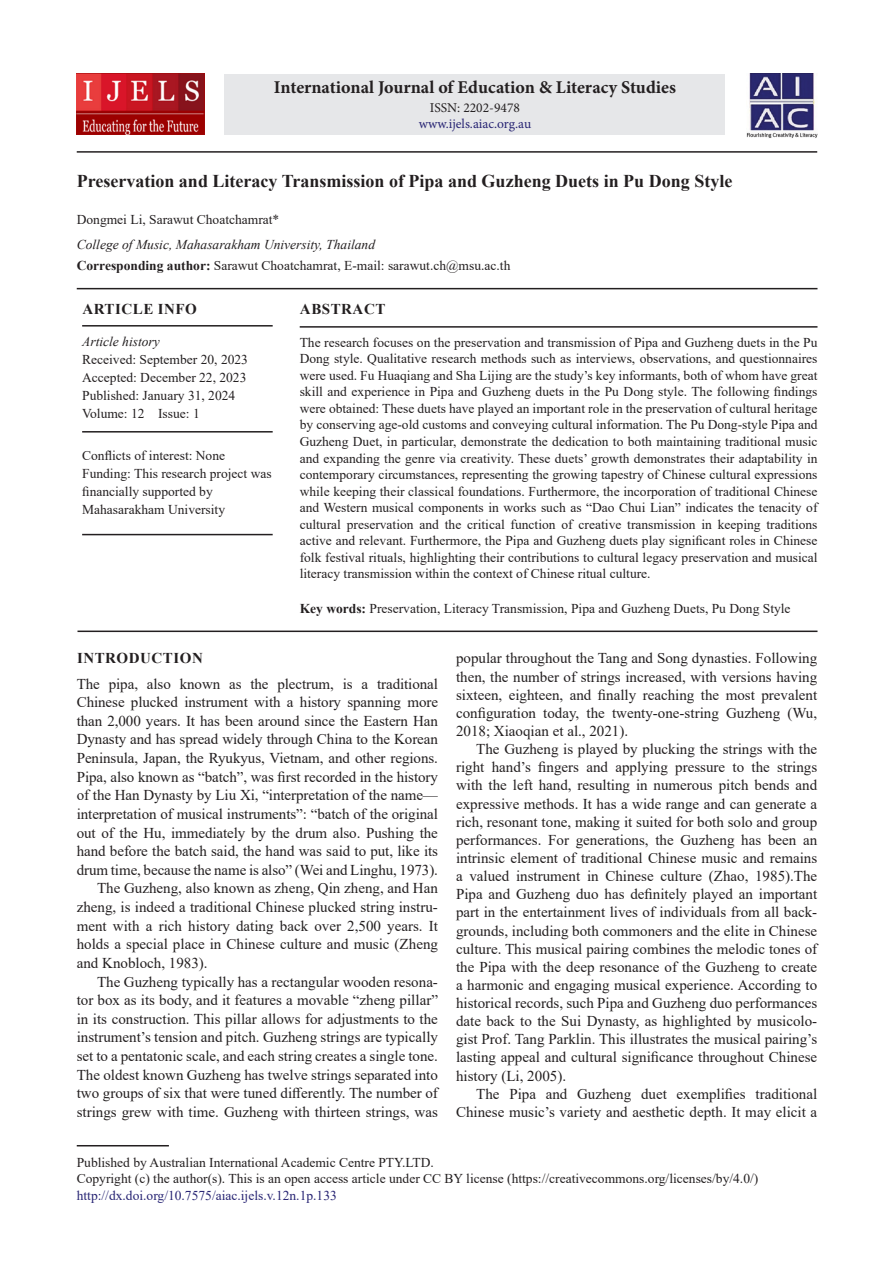
<style>
.page{position:relative;width:894px;height:1263px;background:#fff}
.page>*{position:absolute;margin:0;border:0;box-sizing:border-box;transform-origin:0 0}
.AT{font:700 18px "Times New Roman";color:#231f20}
.J_Name{font:700 18px "Minion Pro";color:#231f20}
.TX{font:15px/18.1px "Times New Roman";color:#231f20;text-align:justify}
.TXFL{font:15px/18.6px "Times New Roman";letter-spacing:-.005em;color:#231f20;text-align:justify}
.ART_INFO{font:700 15px "Times New Roman";letter-spacing:.035em;color:#231f20}
.ABSH{font:700 15px "Times New Roman";letter-spacing:.035em;color:#231f20}
.ABS{font:13.5px/16.5px "Times New Roman";color:#231f20;text-align:justify}
.PUB_Details{font:13.5px/16.5px "Times New Roman";color:#231f20}
.HIS{font:13.5px/18px "Times New Roman";color:#231f20}
.HIS_1{font:13.5px/18px "Times New Roman";color:#231f20}
.KWD{font:13.5px "Times New Roman";color:#231f20}
.ADD{font:13.5px "Times New Roman";color:#231f20}
.AFF{font:italic 13.5px "Times New Roman";color:#231f20}
.AU{font:13.5px "Times New Roman";color:#231f20}
.ISSN_Web{font:13.5px "Minion Pro";letter-spacing:-.005em;color:#282574}
.ISSN_Num{font:13.5px "Minion Pro";color:#231f20}
.s1{font-weight:700}
.s2{font-style:italic}
.s3{color:#282574}
</style>
<div class="page">
<hr style="left:77px;top:1145px;width:92px;height:1px;background:#231f20">
<div style="left:224px;top:74px;width:501px;height:60px;background:#e6e7e9"></div>
<img style="left:746px;top:73px;width:70px;height:65px">
<img style="left:77px;top:73px;width:127px;height:61px">
<hr style="left:77px;top:288px;width:740px;height:1px;background:#231f20">
<hr style="left:299px;top:326px;width:518px;height:2px;background:#231f20">
<hr style="left:77px;top:630px;width:740px;height:2px;background:#231f20">
<hr style="left:77px;top:151px;width:739px;height:2px;background:#231f20">
<hr style="left:82px;top:325px;width:190px;height:1px;background:#231f20">
<hr style="left:82px;top:431px;width:190px;height:1px;background:#231f20">
<hr style="left:82px;top:534px;width:190px;height:1px;background:#231f20">
<p class="J_Name" style="left:274px;top:75px;width:403px">International Journal of Education &amp; Literacy Studies</p>
<p class="ISSN_Num" style="left:429px;top:98px;width:92px">ISSN: 2202-9478</p>
<p class="ISSN_Web" style="left:418px;top:115px;width:114px">www.ijels.aiac.org.au</p>
<p class="AT" style="left:77px;top:168px;width:657px">Preservation and Literacy Transmission of Pipa and Guzheng Duets in Pu Dong Style</p>
<p class="AU" style="left:77px;top:210px;width:204px">Dongmei Li, Sarawut Choatchamrat*</p>
<p class="AFF" style="left:77px;top:236px;width:300px">College of Music, Mahasarakham University, Thailand</p>
<p class="ADD" style="left:77px;top:256px;width:435px"><span class="s1">Corresponding author:</span> Sarawut Choatchamrat, E-mail: sarawut.ch@msu.ac.th</p>
<p class="ART_INFO" style="left:82px;top:298px;width:116px">ARTICLE INFO</p>
<p class="HIS" style="left:82px;top:332px;width:167px"><span class="s2">Article history<br></span>Received: September 20, 2023</p>
<p class="HIS" style="left:82px;top:368px;width:166px">Accepted: December 22, 2023</p>
<p class="HIS" style="left:82px;top:386px;width:154px">Published: January 31, 2024<br>Volume: 12 Issue: 1</p>
<p class="HIS_1" style="left:82px;top:445px;width:191px">Conflicts of interest: None<br>Funding: This research project was financially supported by<br>Mahasarakham University</p>
<p class="ABSH" style="left:300px;top:298px;width:87px">ABSTRACT</p>
<p class="ABS" style="left:299px;top:334px;width:519px">The research focuses on the preservation and transmission of Pipa and Guzheng duets in the Pu Dong style. Qualitative research methods such as interviews, observations, and questionnaires were used. Fu Huaqiang and Sha Lijing are the study’s key informants, both of whom have great skill and experience in Pipa and Guzheng duets in the Pu Dong style. The following findings were obtained: These duets have played an important role in the preservation of cultural heritage by conserving age-old customs and conveying cultural information. The Pu Dong-style Pipa and Guzheng Duet, in particular, demonstrate the dedication to both maintaining traditional music and expanding the genre via creativity. These duets’ growth demonstrates their adaptability in contemporary circumstances, representing the growing tapestry of Chinese cultural expressions while keeping their classical foundations. Furthermore, the incorporation of traditional Chinese and Western musical components in works such as “Dao Chui Lian” indicates the tenacity of cultural preservation and the critical function of creative transmission in keeping traditions active and relevant. Furthermore, the Pipa and Guzheng duets play significant roles in Chinese folk festival rituals, highlighting their contributions to cultural legacy preservation and musical literacy transmission within the context of Chinese ritual culture.</p>
<p class="KWD" style="left:299px;top:598px;width:492px"><span class="s1">Key words:</span> Preservation, Literacy Transmission, Pipa and Guzheng Duets, Pu Dong Style</p>
<p class="TX" style="left:456px;top:649px;width:362px">popular throughout the Tang and Song dynasties. Following then, the number of strings increased, with versions having sixteen, eighteen, and finally reaching the most prevalent configuration today, the twenty-one-string Guzheng (Wu, 2018; Xiaoqian et al., 2021).</p>
<p class="TX" style="left:456px;top:739px;width:362px;text-indent:20px">The Guzheng is played by plucking the strings with the right hand’s fingers and applying pressure to the strings with the left hand, resulting in numerous pitch bends and expressive methods. It has a wide range and can generate a rich, resonant tone, making it suited for both solo and group performances. For generations, the Guzheng has been an intrinsic element of traditional Chinese music and remains a valued instrument in Chinese culture (Zhao, 1985).The Pipa and Guzheng duo has definitely played an important part in the entertainment lives of individuals from all back&shy;grounds, including both commoners and the elite in Chinese culture. This musical pairing combines the melodic tones of the Pipa with the deep resonance of the Guzheng to create a harmonic and engaging musical experience. According to historical records, such Pipa and Guzheng duo performances date back to the Sui Dynasty, as highlighted by musicolo&shy;gist Prof. Tang Parklin. This illustrates the musical pairing’s lasting appeal and cultural significance throughout Chinese history (Li, 2005).</p>
<p class="TX" style="left:456px;top:1084px;width:362px;text-align:right">The Pipa and Guzheng duet exemplifies traditional<br>Chinese music’s variety and aesthetic depth. It may elicit a</p>
<h1 class="ART_INFO" style="left:77px;top:647px;width:127px">INTRODUCTION</h1>
<p class="TXFL" style="left:77px;top:674px;width:362px">The pipa, also known as the plectrum, is a traditional Chinese plucked instrument with a history spanning more than 2,000 years. It has been around since the Eastern Han Dynasty and has spread widely through China to the Korean Peninsula, Japan, the Ryukyus, Vietnam, and other regions.<br>Pipa, also known as “batch”, was first recorded in the history of the Han Dynasty by Liu Xi, “interpretation of the name— interpretation of musical instruments”: “batch of the original out of the Hu, immediately by the drum also. Pushing the hand before the batch said, the hand was said to put, like its drum time, because the name is also” (Wei and Linghu, 1973).</p>
<p class="TX" style="left:77px;top:878px;width:362px;line-height:18.6px;text-indent:20px">The Guzheng, also known as zheng, Qin zheng, and Han zheng, is indeed a traditional Chinese plucked string instru&shy;ment with a rich history dating back over 2,500 years. It holds a special place in Chinese culture and music (Zheng and Knobloch, 1983).</p>
<p class="TX" style="left:77px;top:971px;width:362px;line-height:18.6px;text-indent:20px">The Guzheng typically has a rectangular wooden resona&shy;tor box as its body, and it features a movable “zheng pillar” in its construction. This pillar allows for adjustments to the instrument’s tension and pitch. Guzheng strings are typically set to a pentatonic scale, and each string creates a single tone.<br>The oldest known Guzheng has twelve strings separated into two groups of six that were tuned differently. The number of strings grew with time. Guzheng with thirteen strings, was</p>
<p class="PUB_Details" style="left:77px;top:1153px;width:682px">Published by Australian International Academic Centre PTY.LTD.<br>Copyright (c) the author(s). This is an open access article under CC BY license (https://creativecommons.org/licenses/by/4.0/) <span class="s3">http://dx.doi.org/10.7575/aiac.ijels.v.12n.1p.133</span></p>
</div>
